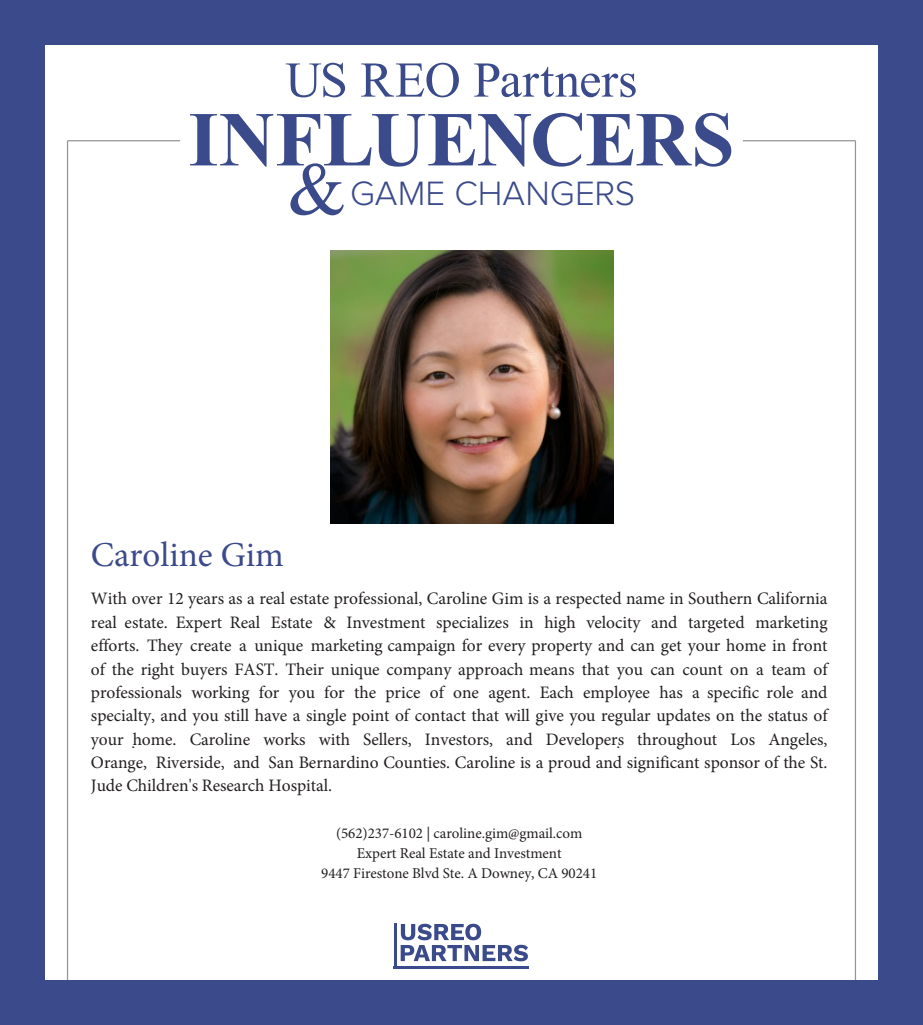
<style>
.page{position:relative;width:923px;height:1025px;background:#fff}
.page>*{position:absolute;margin:0;border:0;box-sizing:border-box;transform-origin:0 0}
.t1{font:700 77.5px "Times New Roman";letter-spacing:-.005em;color:#3b4a8a}
.t2{font:50px "Times New Roman";color:#3b4a8a}
.t3{font:300 35px "Proxima Nova";color:#3b4a8a}
.t4{font:35px "Minion Pro";color:#3b4a8a}
.t5{font:17.5px/23.4px "Minion Pro";letter-spacing:-.005em;color:#231f20;text-align:justify}
.t6{font:15px/20px "Minion Pro";letter-spacing:-.005em;color:#231f20;text-align:center}
.s1{font-family:"Times New Roman";font-weight:400;font-size:75px}
</style>
<div class="page">
<div style="left:0;top:0;width:922px;height:1024px;background:#3b4a8a"></div>
<div style="left:45px;top:45px;width:833px;height:934px;background:#fff"></div>
<svg style="left:400px;top:923px;width:128px;height:38px"></svg>
<hr style="left:394px;top:922px;width:2px;height:45px;background:#3b4a8a">
<hr style="left:394px;top:965px;width:135px;height:2px;background:#3b4a8a">
<hr style="left:68px;top:140px;width:112px;height:1px;background:#939598">
<hr style="left:742px;top:140px;width:113px;height:1px;background:#939598">
<hr style="left:67px;top:141px;width:1px;height:838px;background:#939598">
<hr style="left:854px;top:141px;width:2px;height:838px;background:#939598">
<img style="left:330px;top:250px;width:283px;height:273px">
<p class="t2" style="left:285px;top:46px;width:353px">US REO Partners</p>
<p class="t1" style="left:188px;top:86px;width:547px">INFLUENCERS</p>
<p class="t3" style="left:288px;top:174px;width:349px"><span class="s1">&amp;</span>GAME CHANGERS</p>
<p class="t4" style="left:91px;top:530px;width:194px">Caroline Gim</p>
<p class="t5" style="left:91px;top:587px;width:738px">With over 12 years as a real estate professional, Caroline Gim is a respected name in Southern California real estate. Expert Real Estate &amp; Investment specializes in high velocity and targeted marketing efforts. They create a unique marketing campaign for every property and can get your home in front of the right buyers FAST. Their unique company approach means that you can count on a team of professionals working for you for the price of one agent. Each employee has a specific role and specialty, and you still have a single point of contact that will give you regular updates on the status of your home. Caroline works with Sellers, Investors, and Developers throughout Los Angeles, Orange, Riverside, and San Bernardino Counties. Caroline is a proud and significant sponsor of the St.<br>Jude Children's Research Hospital.</p>
<p class="t6" style="left:321px;top:822px;width:277px">(562)237-6102 | caroline.gim@gmail.com<br>Expert Real Estate and Investment<br>9447 Firestone Blvd Ste. A Downey, CA 90241</p>
</div>
